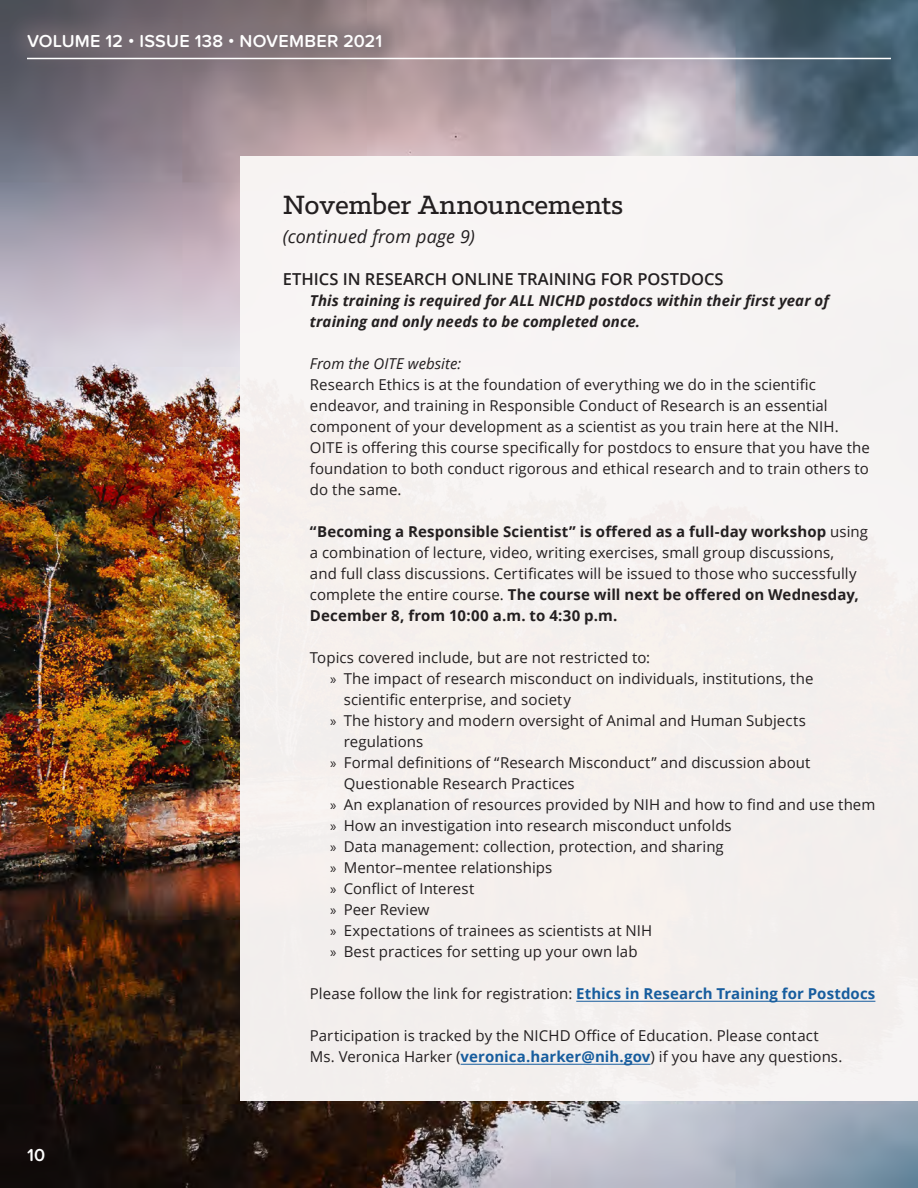
<style>
.page{position:relative;width:918px;height:1188px;background:#fff}
.page>*{position:absolute;margin:0;border:0;box-sizing:border-box;transform-origin:0 0}
.t1{font:500 30px "Klinic Slab";letter-spacing:-.01em;color:#231f20}
.t2{font:600 18px "Proxima Soft";letter-spacing:.015em;color:#fff}
.Byline_Continued{font:italic 18px "Open Sans";letter-spacing:.005em;color:#231f20}
.Body_text{font:600 16.5px "Open Sans";color:#231f20}
.t3{font:15px/21px "Open Sans";letter-spacing:.005em;color:#231f20}
.t4{font:italic 700 15px/21px "Open Sans";letter-spacing:.005em;color:#231f20}
.t5{font:italic 15px "Open Sans";letter-spacing:.005em;color:#231f20}
.s1{font-weight:700}
.s2{font-family:"Myriad Pro"}
.s3{font-weight:700;color:#175d9e}
</style>
<div class="page">
<img style="left:0;top:0;width:918px;height:1188px">
<div style="left:240px;top:156px;width:678px;height:945px;background:#f5f1ee"></div>
<hr style="left:576px;top:1001px;width:299px;height:1px;background:#175d9e">
<hr style="left:461px;top:1064px;width:190px;height:1px;background:#175d9e">
<div style="left:3px;top:10px;width:403px;height:63px;background:#7d7278;opacity:.75"></div>
<hr style="left:27px;top:58px;width:864px;height:1px;background:#fff">
<p class="t2" style="left:27px;top:28px;width:357px">VOLUME 12 • ISSUE 138 • NOVEMBER 2021</p>
<p class="t1" style="left:283px;top:185px;width:342px">November Announcements</p>
<p class="Byline_Continued" style="left:283px;top:224px;width:194px">(continued from page 9)</p>
<p class="t2" style="left:27px;top:1141px;width:20px">10</p>
<p class="Body_text" style="left:283px;top:268px;width:442px">ETHICS IN RESEARCH ONLINE TRAINING FOR POSTDOCS</p>
<p class="t4" style="left:310px;top:290px;width:520px">This training is required for ALL NICHD postdocs within their first year of training and only needs to be completed once.</p>
<p class="t5" style="left:310px;top:353px;width:153px">From the OITE website:</p>
<p class="t3" style="left:310px;top:374px;width:561px">Research Ethics is at the foundation of everything we do in the scientific endeavor, and training in Responsible Conduct of Research is an essential component of your development as a scientist as you train here at the NIH.<br>OITE is offering this course specifically for postdocs to ensure that you have the foundation to both conduct rigorous and ethical research and to train others to do the same.</p>
<p class="t3" style="left:310px;top:521px;width:560px"><span class="s1">“Becoming a Responsible Scientist” is offered as a full-day workshop</span> using a combination of lecture, video, writing exercises, small group discussions,<br>and full class discussions. Certificates will be issued to those who successfully complete the entire course. <span class="s1">The course will next be offered on Wednesday, December 8, from 10:00 a.m. to 4:30 p.m.</span></p>
<p class="t3" style="left:310px;top:647px;width:342px">Topics covered include, but are not restricted to:</p>
<p class="t3" style="left:344px;top:668px;width:471px;text-indent:-14px"><span class="s2">»</span> The impact of research misconduct on individuals, institutions, the scientific enterprise, and society</p>
<p class="t3" style="left:344px;top:710px;width:464px;text-indent:-14px"><span class="s2">»</span> The history and modern oversight of Animal and Human Subjects regulations</p>
<p class="t3" style="left:344px;top:752px;width:468px;text-indent:-14px"><span class="s2">»</span> Formal definitions of “Research Misconduct” and discussion about<br>Questionable Research Practices</p>
<p class="t3" style="left:330px;top:794px;width:547px"><span class="s2">»</span> An explanation of resources provided by NIH and how to find and use them</p>
<p class="t3" style="left:330px;top:815px;width:403px"><span class="s2">»</span> How an investigation into research misconduct unfolds</p>
<p class="t3" style="left:330px;top:836px;width:395px"><span class="s2">»</span> Data management: collection, protection, and sharing</p>
<p class="t3" style="left:330px;top:857px;width:224px"><span class="s2">»</span> Mentor–mentee relationships</p>
<p class="t3" style="left:330px;top:878px;width:146px"><span class="s2">»</span> Conflict of Interest</p>
<p class="t3" style="left:330px;top:899px;width:101px"><span class="s2">»</span> Peer Review</p>
<p class="t3" style="left:330px;top:920px;width:324px"><span class="s2">»</span> Expectations of trainees as scientists at NIH</p>
<p class="t3" style="left:330px;top:941px;width:309px"><span class="s2">»</span> Best practices for setting up your own lab</p>
<p class="t3" style="left:310px;top:983px;width:567px">Please follow the link for registration: <span class="s3">Ethics in Research Training for Postdocs</span></p>
<p class="t3" style="left:310px;top:1025px;width:534px">Participation is tracked by the NICHD Office of Education. Please contact<br>Ms. Veronica Harker (<span class="s3">veronica.harker@nih.gov</span>) if you have any questions.</p>
</div>
